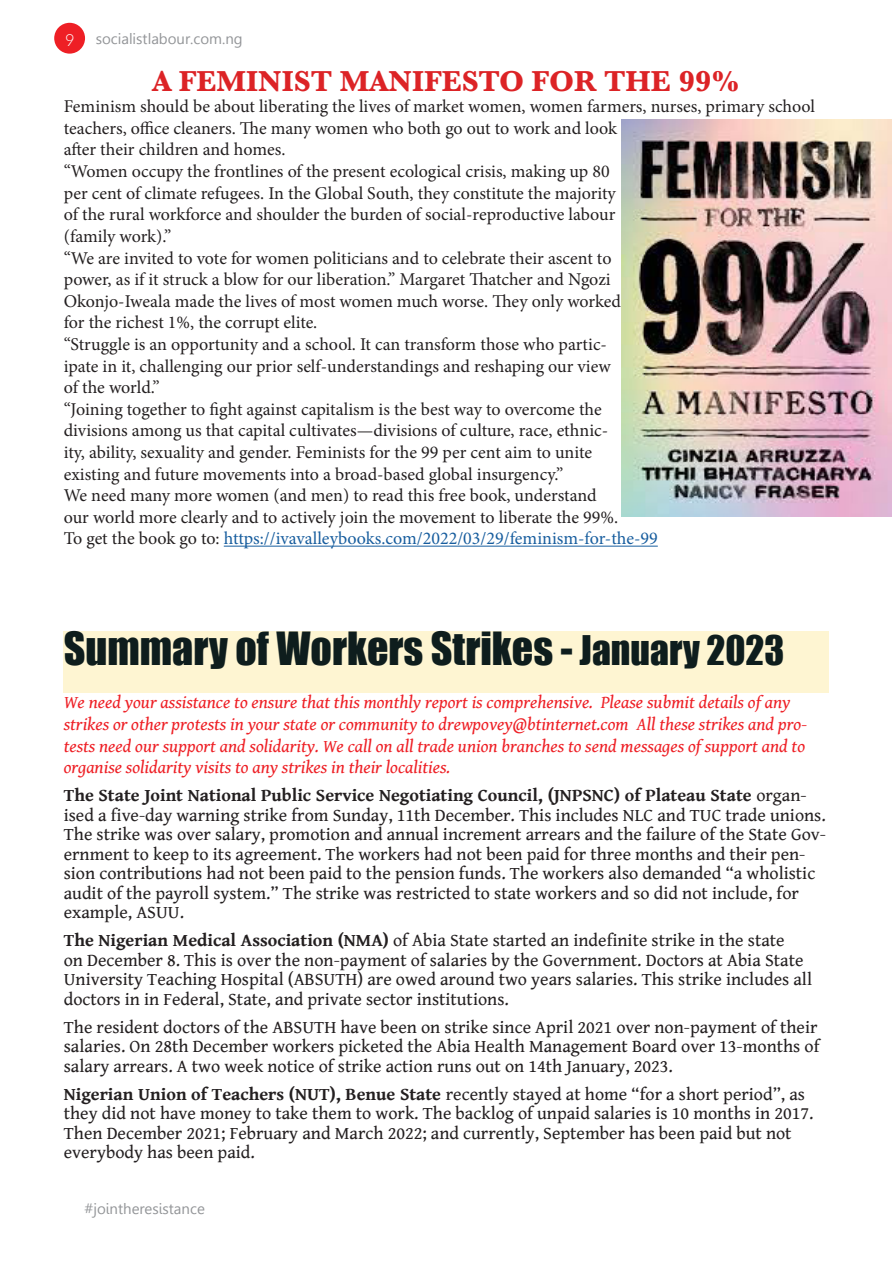
<style>
.page{position:relative;width:893px;height:1263px;background:#fff}
.page>*{position:absolute;margin:0;border:0;box-sizing:border-box;transform-origin:0 0}
.t1{font:42px "Impact";color:#0e1d1d}
.t2{font:700 30px "Baskerville";color:#dc2326}
.t3{font:18px/19.5px "Gentium Book Basic";color:#231f20}
.t4{font:18px/21.6px "Minion Pro";letter-spacing:-.005em;color:#231f20}
.t5{font:italic 18px/21.6px "Gentium Book Basic";color:#ee1f25}
.t6{font:300 16.5px "Lato";color:#fff}
.t7{font:15px "Myanmar Text";color:#939598}
.t8{font:15px "Leelawadee";color:#939598}
.s1{color:#175d9e}
.s2{font-size:37.5px}
.s3{font-weight:700}
</style>
<div class="page">
<hr style="left:224px;top:546px;width:434px;height:1px;background:#175d9e">
<img style="left:622px;top:119px;width:270px;height:397px">
<div style="left:54px;top:23px;width:31px;height:31px;background:#ee1f25;border-radius:50%"></div>
<div style="left:64px;top:631px;width:765px;height:62px;background:#fef5d2"></div>
<p class="t6" style="left:65px;top:31px;width:11px">9</p>
<p class="t7" style="left:96px;top:30px;width:149px">socialistlabour.com.ng</p>
<p class="t2" style="left:152px;top:60px;width:590px">A FEMINIST MANIFESTO FOR THE 99%</p>
<p class="t4" style="left:64px;top:96px;width:753px">Feminism should be about liberating the lives of market women, women farmers, nurses, primary school teachers, office cleaners. The many women who both go out to work and look<br>after their children and homes.</p>
<p class="t4" style="left:64px;top:161px;width:554px">“Women occupy the frontlines of the present ecological crisis, making up 80 per cent of climate refugees. In the Global South, they constitute the majority of the rural workforce and shoulder the burden of social-reproductive labour (family work).”</p>
<p class="t4" style="left:64px;top:247px;width:559px">“We are invited to vote for women politicians and to celebrate their ascent to power, as if it struck a blow for our liberation.” Margaret Thatcher and Ngozi Okonjo-Iweala made the lives of most women much worse. They only worked for the richest 1%, the corrupt elite.</p>
<p class="t4" style="left:64px;top:333px;width:549px">“Struggle is an opportunity and a school. It can transform those who partic&shy;ipate in it, challenging our prior self-understandings and reshaping our view of the world.”</p>
<p class="t4" style="left:64px;top:398px;width:546px">“Joining together to fight against capitalism is the best way to overcome the divisions among us that capital cultivates—divisions of culture, race, ethnic&shy;ity, ability, sexuality and gender. Feminists for the 99 per cent aim to unite existing and future movements into a broad-based global insurgency.”</p>
<p class="t4" style="left:64px;top:485px;width:595px">We need many more women (and men) to read this free book, understand<br>our world more clearly and to actively join the movement to liberate the 99%.<br>To get the book go to: <span class="s1">https://ivavalleybooks.com/2022/03/29/feminism-for-the-99</span></p>
<p class="t1" style="left:64px;top:616px;width:722px">Summary of Workers Strikes - <span class="s2">January 2023</span></p>
<p class="t5" style="left:64px;top:691px;width:745px">We need your assistance to ensure that this monthly report is comprehensive. Please submit details of any strikes or other protests in your state or community to drewpovey@btinternet.com All these strikes and pro&shy;tests need our support and solidarity. We call on all trade union branches to send messages of support and to organise solidarity visits to any strikes in their localities.</p>
<p class="t3" style="left:64px;top:785px;width:764px"><span class="s3">The State Joint National Public Service Negotiating Council, (JNPSNC) of Plateau State</span> organ&shy;ised a five-day warning strike from Sunday, 11th December. This includes NLC and TUC trade unions.<br>The strike was over salary, promotion and annual increment arrears and the failure of the State Gov&shy;ernment to keep to its agreement. The workers had not been paid for three months and their pen&shy;sion contributions had not been paid to the pension funds. The workers also demanded “a wholistic audit of the payroll system.” The strike was restricted to state workers and so did not include, for example, ASUU.</p>
<p class="t3" style="left:64px;top:930px;width:750px"><span class="s3">The Nigerian Medical Association (NMA)</span> of Abia State started an indefinite strike in the state<br>on December 8. This is over the non-payment of salaries by the Government. Doctors at Abia State University Teaching Hospital (ABSUTH) are owed around two years salaries. This strike includes all doctors in in Federal, State, and private sector institutions.</p>
<p class="t3" style="left:64px;top:1016px;width:757px;text-align:justify">The resident doctors of the ABSUTH have been on strike since April 2021 over non-payment of their salaries. On 28th December workers picketed the Abia Health Management Board over 13-months of salary arrears. A two week notice of strike action runs out on 14th January, 2023.</p>
<p class="t3" style="left:64px;top:1083px;width:751px"><span class="s3">Nigerian Union of Teachers (NUT), Benue State</span> recently stayed at home “for a short period”, as they did not have money to take them to work. The backlog of unpaid salaries is 10 months in 2017.<br>Then December 2021; February and March 2022; and currently, September has been paid but not everybody has been paid.</p>
<p class="t8" style="left:85px;top:1200px;width:122px">#jointheresistance</p>
</div>
